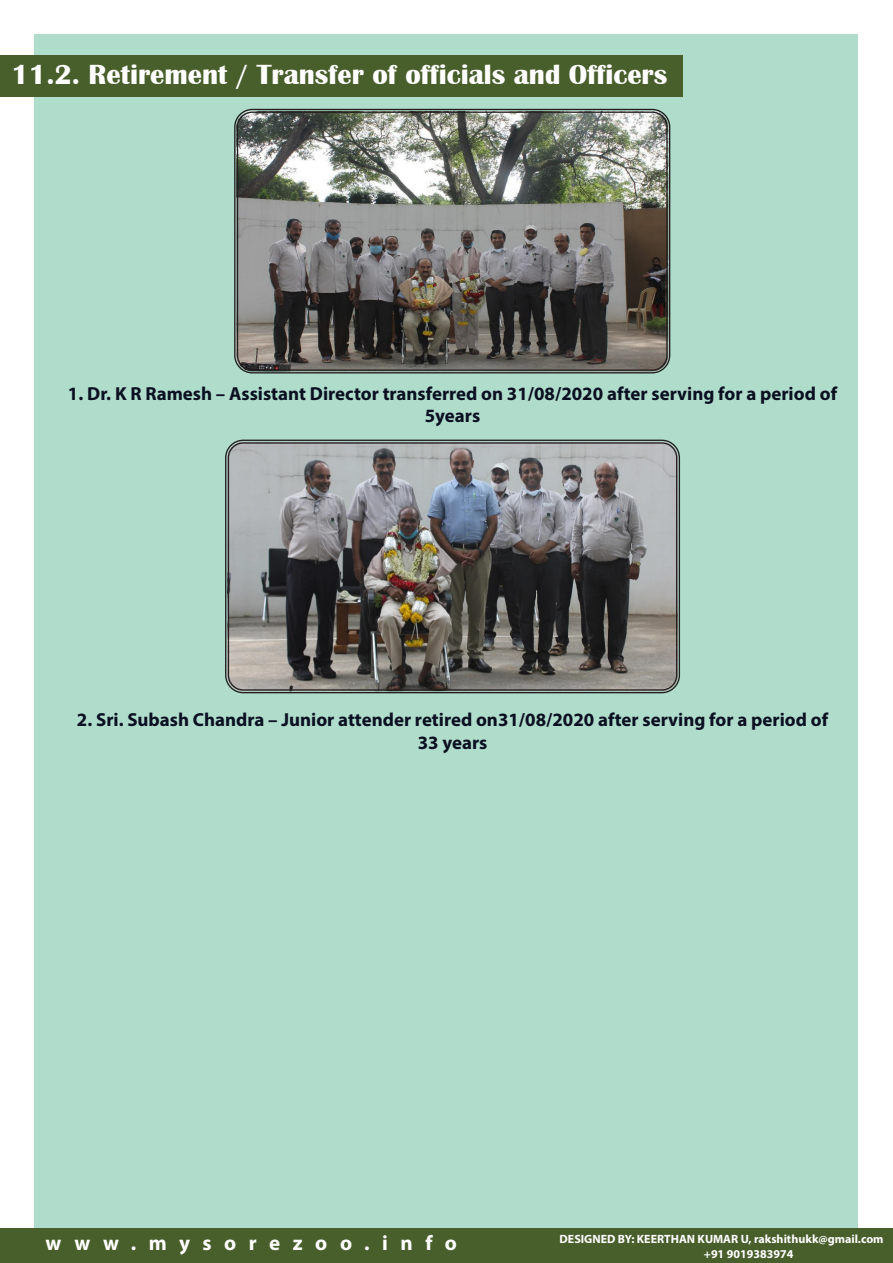
<style>
.page{position:relative;width:893px;height:1263px;background:#fff}
.page>*{position:absolute;margin:0;border:0;box-sizing:border-box;transform-origin:0 0}
.t1{font:700 28.5px "Britannic";color:#fff}
.t2{font:700 21px "Myriad Pro";letter-spacing:.6em;color:#fff}
.t3{font:700 18.9px/22.6px "Myriad Pro";color:#0a1020;text-align:center}
.t4{font:18px "Minion Pro";color:#fff}
.t5{font:700 12px "Myriad Pro";color:#fff}
</style>
<div class="page">
<div style="left:34px;top:34px;width:823px;height:1223px;background:#b0dccc"></div>
<div style="left:0;top:1228px;width:893px;height:35px;background:#485f2c"></div>
<div style="left:0;top:55px;width:683px;height:42px;background:#485f2c"></div>
<img style="left:236px;top:111px;width:432px;height:260px">
<div style="left:234px;top:109px;width:436px;height:264px;border:1px solid #231f20;border-radius:18px"></div>
<div style="left:237px;top:111px;width:431px;height:260px;border:1px solid #231f20;border-radius:15px"></div>
<img style="left:227px;top:442px;width:451px;height:249px">
<div style="left:225px;top:440px;width:455px;height:253px;border:1px solid #231f20;border-radius:18px"></div>
<div style="left:228px;top:442px;width:449px;height:249px;border:1px solid #231f20;border-radius:15px"></div>
<p class="t1" style="left:12px;top:58px;width:657px">11.2. Retirement / Transfer of officials and Officers</p>
<p class="t3" style="left:68px;top:381px;width:771px">1. Dr. K R Ramesh – Assistant Director transferred on 31/08/2020 after serving for a period of<br>5years</p>
<p class="t3" style="left:77px;top:708px;width:753px">2. Sri. Subash Chandra – Junior attender retired on31/08/2020 after serving for a period of<br>33 years</p>
<p class="t2" style="left:45px;top:1229px;width:413px">www.mysorezoo.info</p>
<p class="t5" style="left:560px;top:1231px;width:325px">DESIGNED BY: KEERTHAN KUMAR U, rakshithukk@gmail.com</p>
<p class="t4" style="left:846px;top:1236px;width:19px">16</p>
<p class="t5" style="left:704px;top:1246px;width:91px">+91 9019383974</p>
</div>
